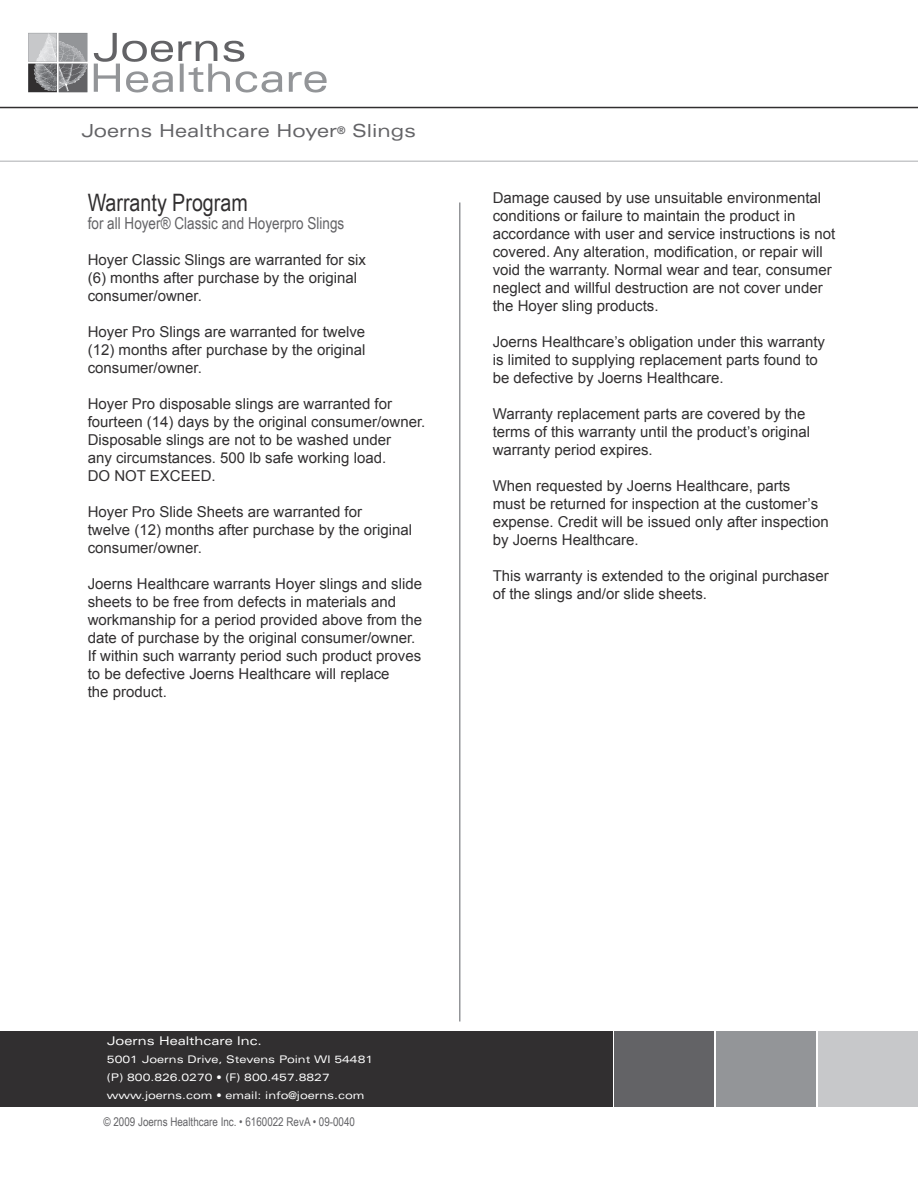
<style>
.page{position:relative;width:918px;height:1188px;background:#fff}
.page>*{position:absolute;margin:0;border:0;box-sizing:border-box;transform-origin:0 0}
.Manual_Heading{font:24px "Arial Narrow";color:#312f30}
.Manual_product_headi{font:expanded 18px "Univers";color:#636366}
.Internal_Manual_text{font:16.5px "Arial Narrow";color:#636366}
.Internal_Manual_text-2{font:15px/18px "Arial";color:#312f30}
.Internal_Manual_text-3{font:12px "Arial Narrow";color:#636366}
.t1{font:expanded 12px "Univers";color:#fff}
.t2{font:expanded 10.5px "Univers";color:#fff}
</style>
<div class="page">
<div style="left:819px;top:1031px;width:99px;height:76px;background:#c7c8ca"></div>
<div style="left:0;top:1031px;width:612px;height:76px;background:#312f30"></div>
<div style="left:717px;top:1031px;width:99px;height:76px;background:#939598"></div>
<div style="left:615px;top:1031px;width:99px;height:76px;background:#636366"></div>
<hr style="left:0;top:107px;width:918px;height:1px;background:#312f30">
<img style="left:28px;top:32px;width:299px;height:61px">
<hr style="left:0;top:160px;width:918px;height:2px;background:#c7c8ca">
<hr style="left:459px;top:202px;width:1px;height:820px;background:#939598">
<p class="Manual_product_headi" style="left:81px;top:120px;width:337px">Joerns Healthcare Hoyer<sup>®</sup> Slings</p>
<p class="Manual_Heading" style="left:88px;top:189px;width:162px">Warranty Program</p>
<p class="Internal_Manual_text" style="left:88px;top:214px;width:258px">for all Hoyer® Classic and Hoyerpro Slings</p>
<p class="Internal_Manual_text-2" style="left:88px;top:251px;width:280px">Hoyer Classic Slings are warranted for six (6) months after purchase by the original consumer/owner.</p>
<p class="Internal_Manual_text-2" style="left:88px;top:323px;width:279px;text-align:justify">Hoyer Pro Slings are warranted for twelve (12) months after purchase by the original consumer/owner.</p>
<p class="Internal_Manual_text-2" style="left:88px;top:395px;width:339px">Hoyer Pro disposable slings are warranted for fourteen (14) days by the original consumer/owner.<br>Disposable slings are not to be washed under<br>any circumstances. 500 lb safe working load.<br>DO NOT EXCEED.</p>
<p class="Internal_Manual_text-2" style="left:88px;top:503px;width:326px">Hoyer Pro Slide Sheets are warranted for<br>twelve (12) months after purchase by the original consumer/owner.</p>
<p class="Internal_Manual_text-2" style="left:88px;top:575px;width:336px">Joerns Healthcare warrants Hoyer slings and slide sheets to be free from defects in materials and workmanship for a period provided above from the date of purchase by the original consumer/owner.<br>If within such warranty period such product proves to be defective Joerns Healthcare will replace<br>the product.</p>
<p class="Internal_Manual_text-2" style="left:493px;top:189px;width:344px">Damage caused by use unsuitable environmental conditions or failure to maintain the product in accordance with user and service instructions is not covered. Any alteration, modification, or repair will void the warranty. Normal wear and tear, consumer neglect and willful destruction are not cover under the Hoyer sling products.</p>
<p class="Internal_Manual_text-2" style="left:493px;top:333px;width:334px">Joerns Healthcare’s obligation under this warranty is limited to supplying replacement parts found to be defective by Joerns Healthcare.</p>
<p class="Internal_Manual_text-2" style="left:493px;top:405px;width:319px">Warranty replacement parts are covered by the terms of this warranty until the product’s original warranty period expires.</p>
<p class="Internal_Manual_text-2" style="left:493px;top:477px;width:337px">When requested by Joerns Healthcare, parts<br>must be returned for inspection at the customer’s expense. Credit will be issued only after inspection by Joerns Healthcare.</p>
<p class="Internal_Manual_text-2" style="left:493px;top:567px;width:337px">This warranty is extended to the original purchaser of the slings and/or slide sheets.</p>
<p class="t1" style="left:107px;top:1033px;width:156px">Joerns Healthcare Inc.</p>
<p class="t2" style="left:107px;top:1053px;width:268px">5001 Joerns Drive, Stevens Point WI 54481</p>
<p class="t2" style="left:107px;top:1071px;width:224px">(P) 800.826.0270 • (F) 800.457.8827</p>
<p class="t2" style="left:107px;top:1089px;width:259px">www.joerns.com • email: info@joerns.com</p>
<p class="Internal_Manual_text-3" style="left:104px;top:1115px;width:253px">© 2009 Joerns Healthcare Inc. • 6160022 RevA • 09-0040</p>
</div>
